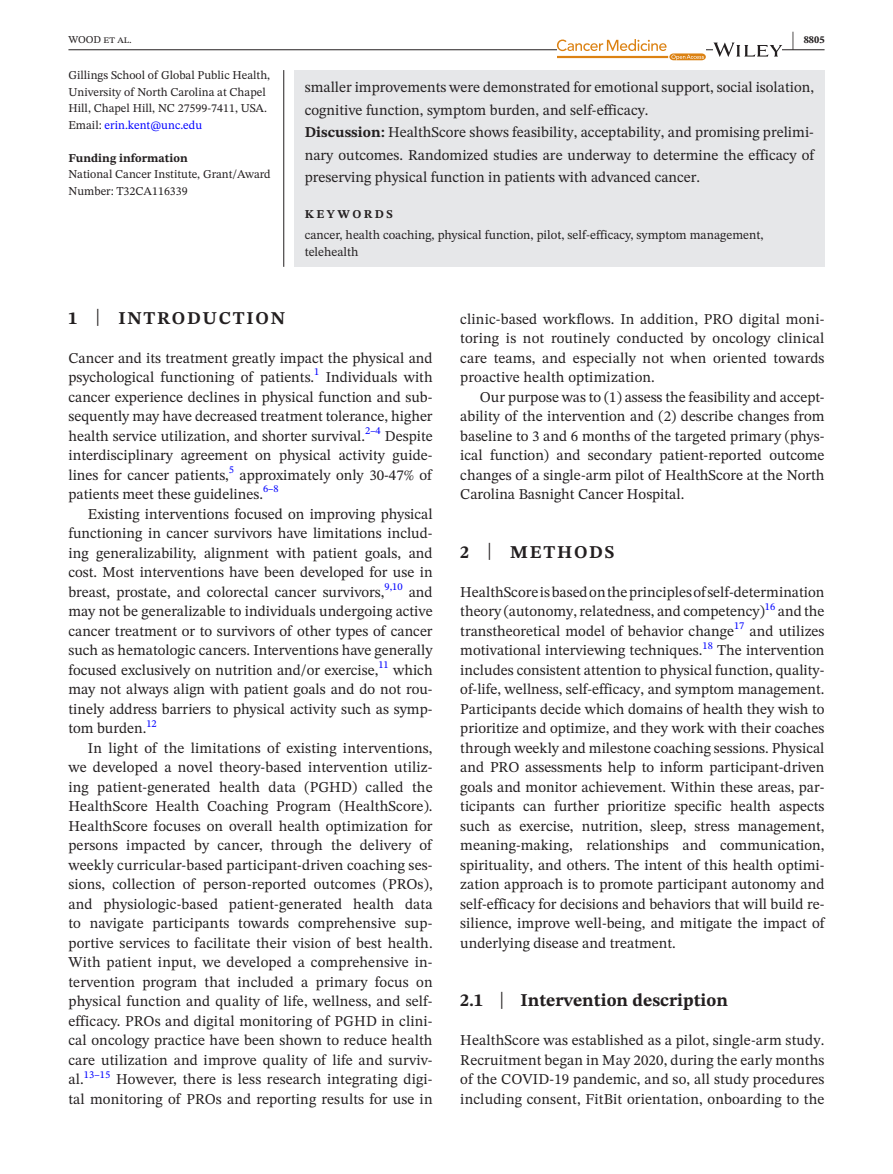
<style>
.page{position:relative;width:893px;height:1174px;background:#fff}
.page>*{position:absolute;margin:0;border:0;box-sizing:border-box;transform-origin:0 0}
.t1{font:700 21px "STIX Two Text";color:#231f20;scale:.42 1}
.t2{font:700 18px "STIX Two Text";color:#231f20}
.t3{font:700 18px "STIX Two Text";letter-spacing:.1em;color:#231f20}
.t4{font:15px/19.5px "STIX Two Text";color:#231f20;text-align:justify}
.t5{font:12.75px/17.2px "STIX Two Text";color:#231f20}
.t6{font:12px/16.5px "STIX Two Text";color:#231f20}
.t7{font:700 12px "STIX Two Text";color:#231f20}
.t8{font:700 12px "STIX Two Text";letter-spacing:.2em;color:#231f20}
.t9{font:10.5px "STIX Two Text";color:#00f}
.t10{font:10.5px "STIX Two Text";color:#231f20}
.t11{font:700 10.5px "STIX Two Text";color:#231f20}
.s1{color:#00f}
.s2{font-weight:700}
.s3{font-weight:400;font-size:23.7px}
.s4{font-size:15px;color:#231f20}
</style>
<div class="page">
<hr style="left:68px;top:49px;width:756px;height:1px;background:#231f20">
<svg style="left:557px;top:39px;width:149px;height:21px"></svg>
<svg style="left:713px;top:43px;width:69px;height:14px"></svg>
<div style="left:294px;top:70px;width:530px;height:197px;background:#e6e7e9"></div>
<hr style="left:283px;top:70px;width:1px;height:197px;background:#231f20">
<h1 class="t1" style="left:792px;top:24px;width:8px">|</h1>
<p class="t10" style="left:68px;top:32px;width:65px">WOOD et al.</p>
<p class="t11" style="left:804px;top:32px;width:22px">8805</p>
<p class="t6" style="left:68px;top:67px;width:203px">Gillings School of Global Public Health, University of North Carolina at Chapel Hill, Chapel Hill, NC 27599-7411, USA.<br>Email: <span class="s1">erin.kent@unc.edu</span></p>
<p class="t7" style="left:68px;top:149px;width:121px">Funding information</p>
<p class="t6" style="left:68px;top:166px;width:204px">National Cancer Institute, Grant/Award<br>Number: T32CA116339</p>
<p class="t4" style="left:305px;top:76px;width:511px;line-height:22.5px;text-align:left">smaller improvements were demonstrated for emotional support, social isolation, cognitive function, symptom burden, and self-efficacy.<br><span class="s2">Discussion:</span> HealthScore shows feasibility, acceptability, and promising prelimi&shy;nary outcomes. Randomized studies are underway to determine the efficacy of preserving physical function in patients with advanced cancer.</p>
<p class="t8" style="left:305px;top:205px;width:90px">KEYWORDS</p>
<p class="t5" style="left:305px;top:226px;width:460px">cancer, health coaching, physical function, pilot, self-efficacy, symptom management, telehealth</p>
<p class="t3" style="left:68px;top:305px;width:218px">1 <span class="s3">|</span> INTRODUCTION</p>
<p class="t4" style="left:68px;top:348px;width:366px">Cancer and its treatment greatly impact the physical and psychological functioning of patients.</p>
<p class="t9" style="left:314px;top:364px;width:7px">1</p>
<p class="t4" style="left:68px;top:367px;width:366px;text-indent:257px">Individuals with cancer experience declines in physical function and sub&shy;sequently may have decreased treatment tolerance, higher health service utilization, and shorter survival.</p>
<p class="t9" style="left:365px;top:423px;width:17px">2–4</p>
<p class="t4" style="left:68px;top:426px;width:366px;text-indent:316px">Despite interdisciplinary agreement on physical activity guide&shy;lines for cancer patients,</p>
<p class="t9" style="left:229px;top:462px;width:7px">5</p>
<p class="t4" style="left:68px;top:465px;width:365px;text-indent:171px">approximately only 30-47% of patients meet these guidelines.</p>
<p class="t9" style="left:263px;top:481px;width:17px">6–8</p>
<p class="t4" style="left:68px;top:504px;width:366px;text-indent:20px">Existing interventions focused on improving physical functioning in cancer survivors have limitations includ&shy;ing generalizability, alignment with patient goals, and cost. Most interventions have been developed for use in breast, prostate, and colorectal cancer survivors,</p>
<p class="t9" style="left:384px;top:579px;width:20px">9,10</p>
<p class="t4" style="left:68px;top:582px;width:366px;text-indent:340px">and may not be generalizable to individuals undergoing active cancer treatment or to survivors of other types of cancer such as hematologic cancers. Interventions have generally focused exclusively on nutrition and/or exercise,</p>
<p class="t9" style="left:378px;top:657px;width:12px">11</p>
<p class="t4" style="left:68px;top:660px;width:366px;text-indent:325px">which may not always align with patient goals and do not rou&shy;tinely address barriers to physical activity such as symp&shy;tom burden.</p>
<p class="t9" style="left:146px;top:715px;width:12px">12</p>
<p class="t4" style="left:68px;top:738px;width:366px;text-indent:20px">In light of the limitations of existing interventions, we developed a novel theory-based intervention utiliz&shy;ing patient-generated health data (PGHD) called the HealthScore Health Coaching Program (HealthScore).<br>HealthScore focuses on overall health optimization for persons impacted by cancer, through the delivery of weekly curricular-based participant-driven coaching ses&shy;sions, collection of person-reported outcomes (PROs), and physiologic-based patient-generated health data to navigate participants towards comprehensive sup&shy;portive services to facilitate their vision of best health.<br>With patient input, we developed a comprehensive in&shy;tervention program that included a primary focus on physical function and quality of life, wellness, and self&shy;efficacy. PROs and digital monitoring of PGHD in clini&shy;cal oncology practice have been shown to reduce health care utilization and improve quality of life and surviv-</p>
<p class="t9" style="left:68px;top:1066px;width:43px"><span class="s4">al.</span>13–15</p>
<p class="t4" style="left:68px;top:1069px;width:366px;text-align:right">However, there is less research integrating digi-<br>tal monitoring of PROs and reporting results for use in</p>
<p class="t4" style="left:460px;top:309px;width:366px">clinic-based workflows. In addition, PRO digital moni&shy;toring is not routinely conducted by oncology clinical care teams, and especially not when oriented towards proactive health optimization.</p>
<p class="t4" style="left:460px;top:387px;width:366px;text-indent:20px">Our purpose was to (1) assess the feasibility and accept&shy;ability of the intervention and (2) describe changes from baseline to 3 and 6 months of the targeted primary (phys&shy;ical function) and secondary patient-reported outcome changes of a single-arm pilot of HealthScore at the North Carolina Basnight Cancer Hospital.</p>
<p class="t3" style="left:460px;top:539px;width:156px">2 <span class="s3">|</span> METHODS</p>
<p class="t4" style="left:460px;top:582px;width:366px">HealthScore is based on the principles of self-determination theory (autonomy, relatedness, and competency)</p>
<p class="t9" style="left:765px;top:598px;width:12px">16</p>
<p class="t4" style="left:778px;top:601px;width:48px">and the</p>
<p class="t4" style="left:460px;top:621px;width:275px">transtheoretical model of behavior change</p>
<p class="t9" style="left:734px;top:618px;width:12px">17</p>
<p class="t4" style="left:750px;top:621px;width:76px">and utilizes</p>
<p class="t4" style="left:460px;top:640px;width:244px">motivational interviewing techniques.</p>
<p class="t9" style="left:702px;top:637px;width:12px">18</p>
<p class="t4" style="left:460px;top:640px;width:366px;text-indent:257px">The intervention includes consistent attention to physical function, quality&shy;of-life, wellness, self-efficacy, and symptom management.<br>Participants decide which domains of health they wish to prioritize and optimize, and they work with their coaches through weekly and milestone coaching sessions. Physical and PRO assessments help to inform participant-driven goals and monitor achievement. Within these areas, par&shy;ticipants can further prioritize specific health aspects such as exercise, nutrition, sleep, stress management, meaning-making, relationships and communication, spirituality, and others. The intent of this health optimi&shy;zation approach is to promote participant autonomy and self-efficacy for decisions and behaviors that will build re&shy;silience, improve well-being, and mitigate the impact of underlying disease and treatment.</p>
<p class="t2" style="left:460px;top:987px;width:269px">2.1 <span class="s3">|</span> Intervention description</p>
<p class="t4" style="left:460px;top:1030px;width:366px">HealthScore was established as a pilot, single-arm study.<br>Recruitment began in May 2020, during the early months of the COVID-19 pandemic, and so, all study procedures including consent, FitBit orientation, onboarding to the</p>
</div>
